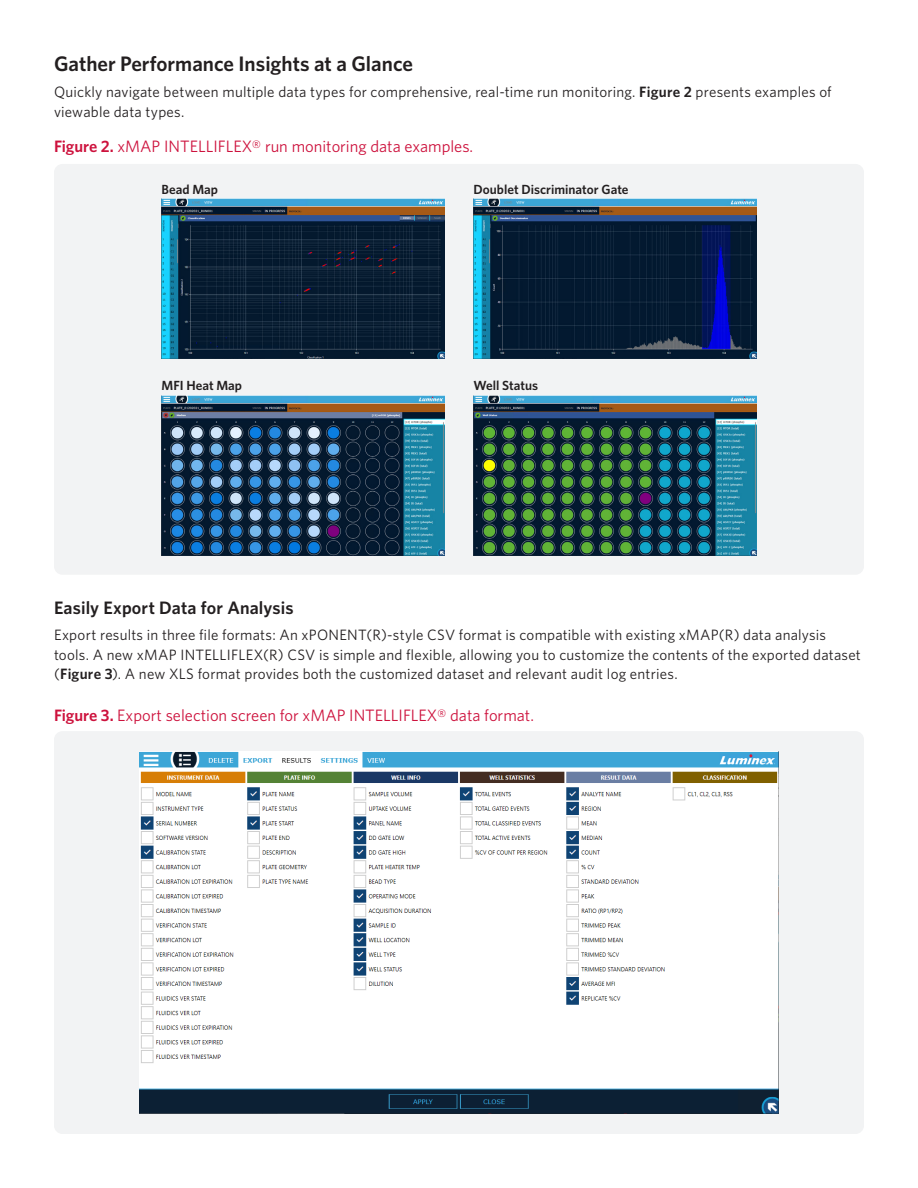
<style>
.page{position:relative;width:918px;height:1188px;background:#fff}
.page>*{position:absolute;margin:0;border:0;box-sizing:border-box;transform-origin:0 0}
.Bullets{font:600 21px "Whitney";color:#231f20}
.Bullets-2{font:600 18px "Whitney";letter-spacing:.005em;color:#231f20}
.Bullets-3{font:16.5px "Whitney";color:#cd123d}
.Bullets-4{font:15px/19.5px "Whitney";letter-spacing:.015em;color:#231f20}
.Bullets-5{font:600 13.2px "Whitney";color:#231f20}
.s1{font-weight:600}
</style>
<div class="page">
<div style="left:54px;top:731px;width:810px;height:403px;background:#f2f3f4;border-radius:8px"></div>
<div style="left:54px;top:164px;width:810px;height:411px;background:#f2f3f4;border-radius:8px"></div>
<img style="left:161px;top:199px;width:283px;height:159px">
<img style="left:161px;top:396px;width:283px;height:159px">
<img style="left:474px;top:396px;width:283px;height:159px">
<img style="left:474px;top:199px;width:283px;height:159px">
<img style="left:139px;top:752px;width:640px;height:361px">
<p class="Bullets" style="left:54px;top:50px;width:361px">Gather Performance Insights at a Glance</p>
<p class="Bullets-4" style="left:54px;top:82px;width:779px">Quickly navigate between multiple data types for comprehensive, real-time run monitoring. <span class="s1">Figure 2</span> presents examples of viewable data types.</p>
<p class="Bullets-3" style="left:54px;top:135px;width:421px"><span class="s1">Figure 2.</span> xMAP INTELLIFLEX® run monitoring data examples.</p>
<p class="Bullets-5" style="left:161px;top:181px;width:58px">Bead Map</p>
<p class="Bullets-5" style="left:474px;top:181px;width:157px">Doublet Discriminator Gate</p>
<p class="Bullets-5" style="left:161px;top:376px;width:82px">MFI Heat Map</p>
<p class="Bullets-5" style="left:474px;top:376px;width:66px">Well Status</p>
<p class="Bullets-2" style="left:54px;top:596px;width:241px">Easily Export Data for Analysis</p>
<p class="Bullets-4" style="left:54px;top:625px;width:808px">Export results in three file formats: An xPONENT(R)-style CSV format is compatible with existing xMAP(R) data analysis tools. A new xMAP INTELLIFLEX(R) CSV is simple and flexible, allowing you to customize the contents of the exported dataset (<span class="s1">Figure 3</span>). A new XLS format provides both the customized dataset and relevant audit log entries.</p>
<p class="Bullets-3" style="left:54px;top:704px;width:481px"><span class="s1">Figure 3.</span> Export selection screen for xMAP INTELLIFLEX® data format.</p>
</div>
